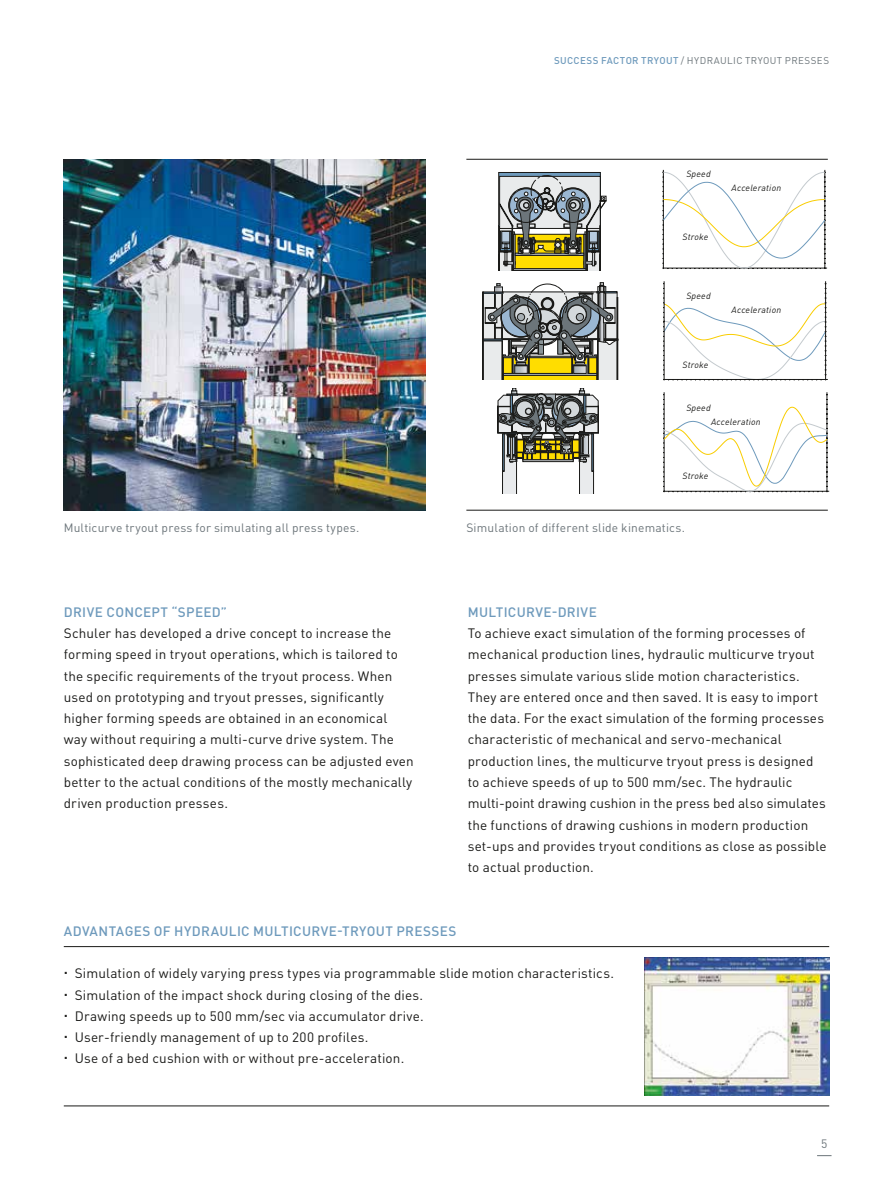
<style>
.page{position:relative;width:893px;height:1191px;background:#fff}
.page>*{position:absolute;margin:0;border:0;box-sizing:border-box;transform-origin:0 0}
.t1{font:13.5px/21.3px "DIN Pro";letter-spacing:.01em;color:#1a1a18}
.t2{font:500 13.5px "DIN Pro";letter-spacing:.025em;color:#6e9abc}
.t3{font:12px "DIN Pro";letter-spacing:.015em;color:#6c757a}
.t4{font:9.75px "DIN Pro";letter-spacing:.045em;color:#6c757a}
.t5{font:italic 9px "DIN Pro";letter-spacing:.025em;color:#1a1a18}
.s1{font-weight:500;color:#6e9abc}
</style>
<div class="page">
<svg style="left:817px;top:1155px;width:14px;height:1px"></svg>
<img style="left:64px;top:159px;width:361px;height:351px">
<hr style="left:64px;top:1105px;width:765px;height:1px;background:#1a1a18">
<hr style="left:466px;top:159px;width:362px;height:1px;background:#1a1a18">
<div style="left:499px;top:172px;width:101px;height:54px;border:1px solid #1a1a18"></div>
<svg style="left:499px;top:175px;width:107px;height:96px;background:#9c9c83"></svg>
<hr style="left:825px;top:170px;width:1px;height:98px;background:#1a1a18">
<hr style="left:663px;top:170px;width:1px;height:99px;background:#1a1a18">
<hr style="left:662px;top:268px;width:165px;height:1px;background:#1a1a18">
<svg style="left:662px;top:171px;width:164px;height:98px"></svg>
<div style="left:482px;top:292px;width:1px;height:92px;border:1px solid #1a1a18"></div>
<div style="left:478px;top:380px;width:143px;height:11px;background:#fff"></div>
<hr style="left:825px;top:281px;width:1px;height:98px;background:#1a1a18">
<hr style="left:664px;top:281px;width:1px;height:99px;background:#1a1a18">
<svg style="left:663px;top:283px;width:164px;height:96px"></svg>
<hr style="left:663px;top:379px;width:165px;height:1px;background:#1a1a18">
<svg style="left:483px;top:282px;width:135px;height:212px"></svg>
<hr style="left:466px;top:510px;width:362px;height:1px;background:#1a1a18">
<hr style="left:827px;top:392px;width:1px;height:99px;background:#1a1a18">
<hr style="left:664px;top:392px;width:1px;height:100px;background:#1a1a18">
<hr style="left:663px;top:491px;width:166px;height:1px;background:#1a1a18">
<svg style="left:663px;top:394px;width:165px;height:98px"></svg>
<img style="left:645px;top:957px;width:184px;height:138px">
<hr style="left:64px;top:946px;width:765px;height:1px;background:#1a1a18">
<p class="t4" style="left:554px;top:53px;width:277px"><span class="s1">SUCCESS FACTOR TRYOUT</span> / HYDRAULIC TRYOUT PRESSES</p>
<p class="t5" style="left:686px;top:166px;width:26px">Speed</p>
<p class="t5" style="left:682px;top:229px;width:27px">Stroke</p>
<p class="t5" style="left:732px;top:181px;width:51px">Acceleration</p>
<p class="t5" style="left:686px;top:288px;width:26px">Speed</p>
<p class="t5" style="left:682px;top:358px;width:27px">Stroke</p>
<p class="t5" style="left:686px;top:401px;width:26px">Speed</p>
<p class="t5" style="left:732px;top:303px;width:51px">Acceleration</p>
<p class="t5" style="left:711px;top:415px;width:51px">Acceleration</p>
<p class="t3" style="left:64px;top:518px;width:297px">Multicurve tryout press for simulating all press types.</p>
<p class="t5" style="left:682px;top:468px;width:27px">Stroke</p>
<p class="t3" style="left:466px;top:518px;width:220px">Simulation of different slide kinematics.</p>
<p class="t2" style="left:64px;top:601px;width:165px">DRIVE CONCEPT “SPEED”</p>
<p class="t1" style="left:64px;top:621px;width:352px">Schuler has developed a drive concept to increase the forming speed in tryout operations, which is tailored to the specific requirements of the tryout process. When used on prototyping and tryout presses, significantly higher forming speeds are obtained in an economical way without requiring a multi-curve drive system. The sophisticated deep drawing process can be adjusted even better to the actual conditions of the mostly mechanically driven production presses.</p>
<p class="t2" style="left:468px;top:601px;width:131px">MULTICURVE-DRIVE</p>
<p class="t1" style="left:468px;top:621px;width:360px">To achieve exact simulation of the forming processes of mechanical production lines, hydraulic multicurve tryout presses simulate various slide motion characteristics.<br>They are entered once and then saved. It is easy to import the data. For the exact simulation of the forming processes characteristic of mechanical and servo-mechanical production lines, the multicurve tryout press is designed to achieve speeds of up to 500 mm/sec. The hydraulic multi-point drawing cushion in the press bed also simulates the functions of drawing cushions in modern production set-ups and provides tryout conditions as close as possible to actual production.</p>
<p class="t2" style="left:64px;top:920px;width:394px">ADVANTAGES OF HYDRAULIC MULTICURVE-TRYOUT PRESSES</p>
<p class="t1" style="left:75px;top:961px;width:541px">Simulation of widely varying press types via programmable slide motion characteristics.<br>Simulation of the impact shock during closing of the dies.<br>Drawing speeds up to 500 mm/sec via accumulator drive.<br>User-friendly management of up to 200 profiles.<br>Use of a bed cushion with or without pre-acceleration.</p>
<p class="t3" style="left:821px;top:1134px;width:8px">5</p>
</div>
